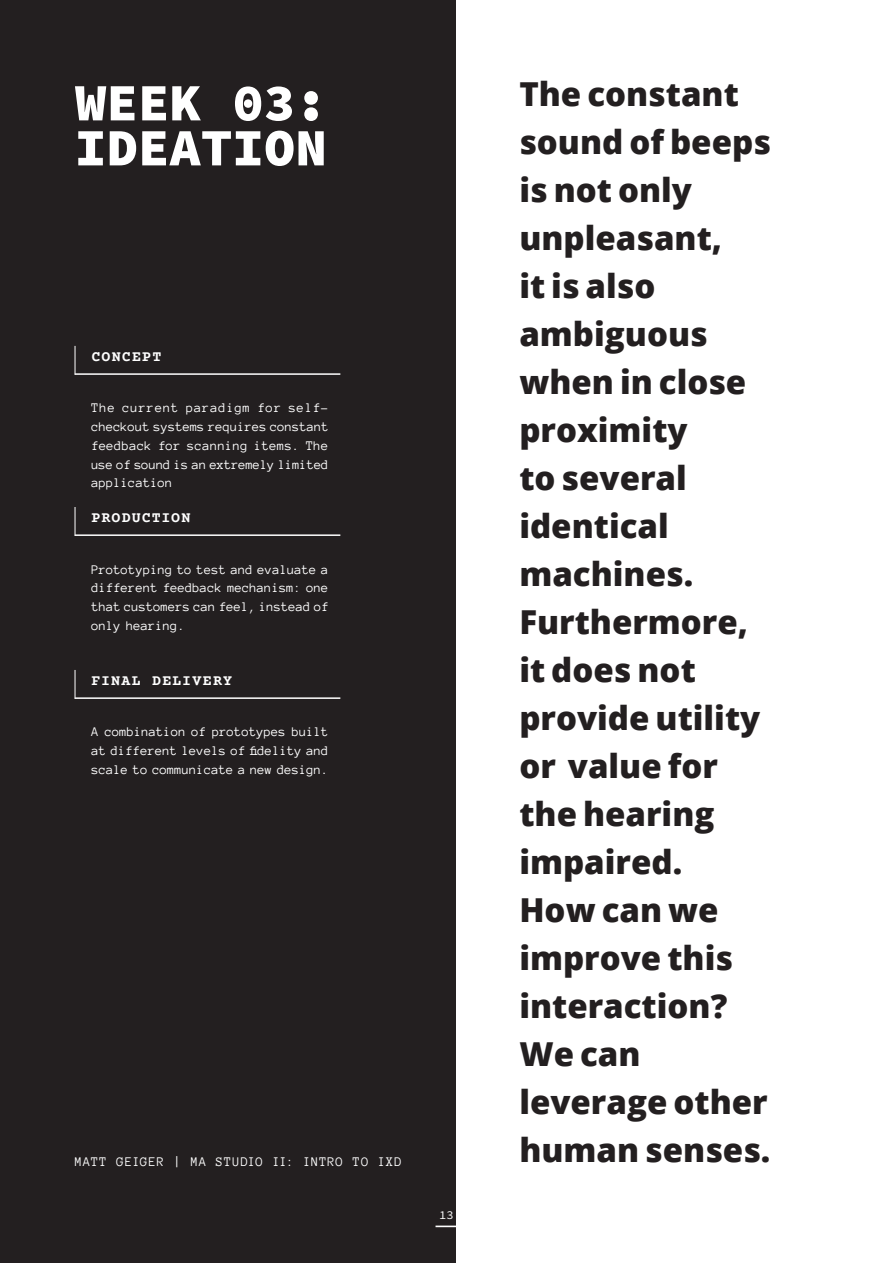
<style>
.page{position:relative;width:893px;height:1263px;background:#fff}
.page>*{position:absolute;margin:0;border:0;box-sizing:border-box;transform-origin:0 0}
.Header_-_Align_Left{font:900 52.5px "Source Code Pro";color:#fff}
.COLUMN_TEXT_MED{font:800 33px/48px "Open Sans";color:#231f20}
.Name_Project_Name_Li{font:700 15px "Courier Prime";letter-spacing:.075em;color:#fff}
.Body_Text_-_Justifie{font:13.5px/18.8px "Anonymous Pro";color:#fff;text-align:justify}
.Body_Text_-_Justifie-2{font:13.5px "Anonymous Pro";letter-spacing:.065em;color:#fff}
.t1{font:12px "Source Code Pro";color:#fff}
</style>
<div class="page">
<div style="left:0;top:0;width:455px;height:1263px;background:#231f20"></div>
<hr style="left:75px;top:697px;width:265px;height:2px;background:#fff">
<hr style="left:75px;top:534px;width:265px;height:2px;background:#fff">
<hr style="left:75px;top:373px;width:265px;height:2px;background:#fff">
<svg style="left:75px;top:670px;width:1px;height:29px"></svg>
<svg style="left:75px;top:507px;width:1px;height:28px"></svg>
<svg style="left:75px;top:346px;width:1px;height:29px"></svg>
<hr style="left:435px;top:1225px;width:22px;height:2px;background:#fff">
<p class="Header_-_Align_Left" style="left:75px;top:65px;width:253px">WEEK 03:</p>
<p class="Header_-_Align_Left" style="left:75px;top:110px;width:253px">IDEATION</p>
<p class="Name_Project_Name_Li" style="left:91px;top:348px;width:71px">CONCEPT</p>
<p class="Body_Text_-_Justifie" style="left:91px;top:398px;width:239px">The current paradigm for self&shy;checkout systems requires constant feedback for scanning items. The use of sound is an extremely limited application</p>
<p class="Name_Project_Name_Li" style="left:91px;top:509px;width:100px">PRODUCTION</p>
<p class="Body_Text_-_Justifie" style="left:91px;top:559px;width:239px">Prototyping to test and evaluate a different feedback mechanism: one that customers can feel, instead of only hearing.</p>
<p class="Name_Project_Name_Li" style="left:91px;top:672px;width:142px">FINAL DELIVERY</p>
<p class="Body_Text_-_Justifie" style="left:91px;top:722px;width:239px">A combination of prototypes built at different levels of fidelity and scale to communicate a new design.</p>
<p class="Body_Text_-_Justifie-2" style="left:75px;top:1154px;width:328px">MATT GEIGER | MA STUDIO II: INTRO TO IXD</p>
<p class="t1" style="left:439px;top:1206px;width:16px">13</p>
<p class="COLUMN_TEXT_MED" style="left:519px;top:69px;width:253px">The constant sound of beeps is not only unpleasant,<br>it is also ambiguous when in close proximity<br>to several identical machines.<br>Furthermore, it does not provide utility or value for the hearing impaired.<br>How can we improve this interaction?<br>We can leverage other human senses.</p>
</div>
